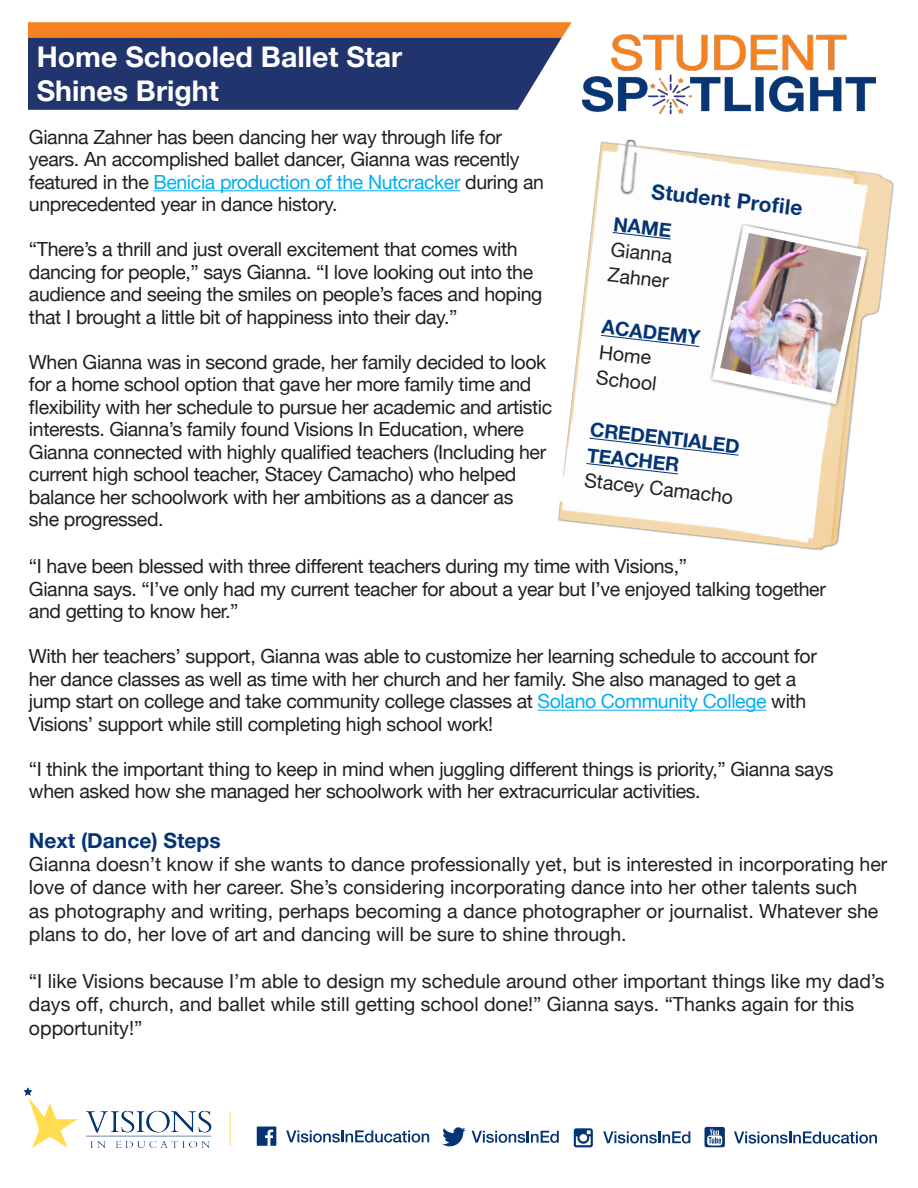
<style>
.page{position:relative;width:918px;height:1188px;background:#fff}
.page>*{position:absolute;margin:0;border:0;box-sizing:border-box;transform-origin:0 0}
.t1{font:700 28.5px/34.2px "Helvetica Neue";color:#fff}
.t2{font:700 21px "Helvetica Neue";color:#053474}
.t3{font:19.5px/22.5px "Helvetica Neue";letter-spacing:-.02em;color:#231f20}
.t4{font:19.5px/23.4px "Helvetica Neue";color:#231f20}
.t5{font:700 19.5px/25.5px "Helvetica Neue";color:#053474}
.s1{color:#00aeef}
.s2{font-weight:700;color:#053474}
.s3{font-weight:400;color:#231f20}
</style>
<div class="page">
<img style="left:29px;top:23px;width:543px;height:87px">
<img style="left:558px;top:139px;width:336px;height:412px">
<svg style="left:709px;top:223px;width:162px;height:185px"></svg>
<svg style="left:612px;top:231px;width:60px;height:9px"></svg>
<svg style="left:600px;top:334px;width:100px;height:14px"></svg>
<svg style="left:588px;top:437px;width:152px;height:19px"></svg>
<svg style="left:585px;top:462px;width:94px;height:13px"></svg>
<svg style="left:257px;top:1127px;width:19px;height:19px"></svg>
<svg style="left:286px;top:1130px;width:143px;height:13px"></svg>
<svg style="left:442px;top:1127px;width:24px;height:19px"></svg>
<svg style="left:472px;top:1131px;width:87px;height:12px"></svg>
<svg style="left:574px;top:1128px;width:19px;height:19px"></svg>
<svg style="left:603px;top:1131px;width:87px;height:12px"></svg>
<svg style="left:734px;top:1131px;width:143px;height:13px"></svg>
<svg style="left:705px;top:1127px;width:20px;height:20px"></svg>
<hr style="left:230px;top:1111px;width:1px;height:35px;background:#ffdc4e">
<hr style="left:153px;top:190px;width:307px;height:1px;background:#00aeef">
<img style="left:583px;top:34px;width:293px;height:81px">
<img style="left:24px;top:1088px;width:187px;height:59px">
<hr style="left:538px;top:710px;width:228px;height:1px;background:#00aeef">
<img style="left:720px;top:233px;width:141px;height:160px">
<p class="t1" style="left:37px;top:40px;width:367px">Home Schooled Ballet Star<br>Shines Bright</p>
<p class="t3" style="left:29px;top:127px;width:517px">Gianna Zahner has been dancing her way through life for years. An accomplished ballet dancer, Gianna was recently featured in the <span class="s1">Benicia production of the Nutcracker</span> during an unprecedented year in dance history.</p>
<p class="t3" style="left:29px;top:239px;width:515px">“There’s a thrill and just overall excitement that comes with dancing for people,” says Gianna. “I love looking out into the audience and seeing the smiles on people’s faces and hoping that I brought a little bit of happiness into their day.”</p>
<p class="t3" style="left:29px;top:352px;width:525px">When Gianna was in second grade, her family decided to look for a home school option that gave her more family time and flexibility with her schedule to pursue her academic and artistic interests. Gianna’s family found Visions In Education, where Gianna connected with highly qualified teachers (Including her current high school teacher, Stacey Camacho) who helped balance her schoolwork with her ambitions as a dancer as<br>she progressed.</p>
<p class="t2" style="left:653px;top:175px;width:153px;rotate:6deg">Student Profi le</p>
<p class="t3" style="left:614px;top:212px;width:63px;line-height:25.5px;rotate:6deg"><span class="s2">NAME<br></span>Gianna<br>Zahner</p>
<p class="t3" style="left:603px;top:315px;width:101px;line-height:25.5px;rotate:6deg"><span class="s2">ACADEMY<br></span>Home<br>School</p>
<p class="t5" style="left:591px;top:418px;width:152px;rotate:6deg">CREDENTIALED<br>TEACHER<br><span class="s3">Stacey Camacho</span></p>
<p class="t3" style="left:29px;top:556px;width:798px">“I have been blessed with three different teachers during my time with Visions,”<br>Gianna says. “I’ve only had my current teacher for about a year but I’ve enjoyed talking together and getting to know her.”</p>
<p class="t3" style="left:29px;top:646px;width:789px">With her teachers’ support, Gianna was able to customize her learning schedule to account for her dance classes as well as time with her church and her family. She also managed to get a jump start on college and take community college classes at <span class="s1">Solano Community College</span> with Visions’ support while still completing high school work!</p>
<p class="t3" style="left:29px;top:759px;width:806px">“I think the important thing to keep in mind when juggling different things is priority,” Gianna says when asked how she managed her schoolwork with her extracurricular activities.</p>
<p class="t2" style="left:29px;top:824px;width:193px">Next (Dance) Steps</p>
<p class="t4" style="left:29px;top:854px;width:860px">Gianna doesn’t know if she wants to dance professionally yet, but is interested in incorporating her love of dance with her career. She’s considering incorporating dance into her other talents such<br>as photography and writing, perhaps becoming a dance photographer or journalist. Whatever she plans to do, her love of art and dancing will be sure to shine through.</p>
<p class="t4" style="left:29px;top:971px;width:857px">“I like Visions because I’m able to design my schedule around other important things like my dad’s days off, church, and ballet while still getting school done!” Gianna says. “Thanks again for this opportunity!”</p>
</div>
